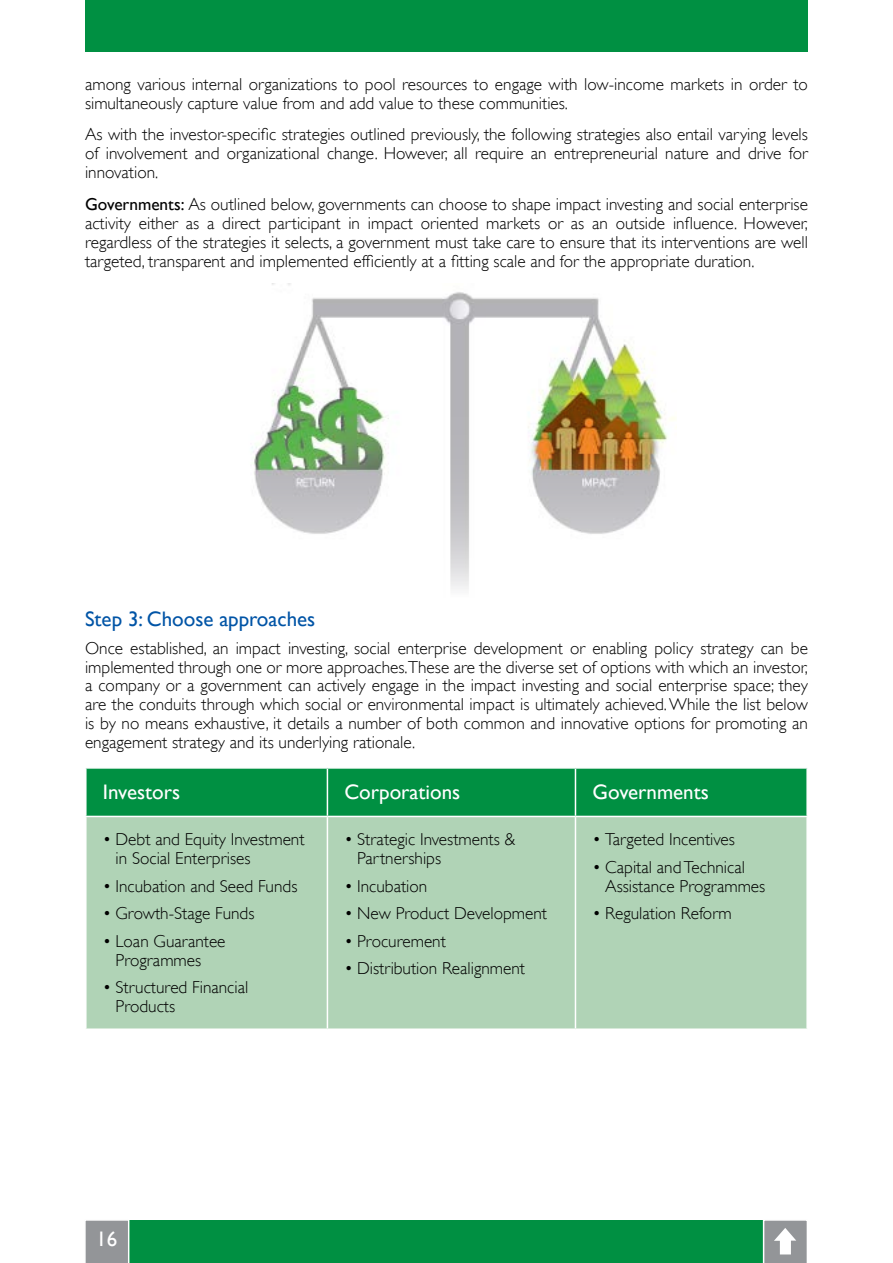
<style>
.page{position:relative;width:893px;height:1263px;background:#fff}
.page>*{position:absolute;margin:0;border:0;box-sizing:border-box;transform-origin:0 0}
.t1{font:21px "Gill Sans";color:#fff}
.t2{font:21px "Gill Sans";color:#0054a6}
.t3{font:300 17.25px/18.9px "Gill Sans";color:#000}
.s1{font-weight:400}
</style>
<div class="page">
<div style="left:85px;top:1220px;width:723px;height:43px;background:#009042"></div>
<div style="left:85px;top:0;width:723px;height:51px;background:#009042"></div>
<div style="left:87px;top:769px;width:719px;height:47px;background:#009042"></div>
<div style="left:87px;top:817px;width:719px;height:211px;background:#b0d3b6"></div>
<hr style="left:327px;top:769px;width:1px;height:47px;background:#fff">
<hr style="left:575px;top:769px;width:1px;height:47px;background:#fff">
<hr style="left:327px;top:817px;width:1px;height:211px;background:#fff">
<hr style="left:575px;top:817px;width:1px;height:211px;background:#fff">
<img style="left:252px;top:284px;width:424px;height:305px">
<div style="left:85px;top:1220px;width:44px;height:43px;background:#939598"></div>
<svg style="left:763px;top:1220px;width:45px;height:43px;background:#abadaf"></svg>
<p class="t3" style="left:85px;top:74px;width:724px">among various internal organizations to pool resources to engage with low-income markets in order to simultaneously capture value from and add value to these communities.</p>
<p class="t3" style="left:85px;top:125px;width:724px;text-align:justify">As with the investor-specific strategies outlined previously, the following strategies also entail varying levels of involvement and organizational change. However, all require an entrepreneurial nature and drive for innovation.</p>
<p class="t3" style="left:85px;top:195px;width:724px;text-align:right"><span class="s1">Governments:</span> As outlined below, governments can choose to shape impact investing and social enterprise influence. However,</p>
<p class="t3" style="left:85px;top:214px;width:724px">activity<br>regardless of the strategies it selects a, government must take care to ensure that its interventions are well targeted, transparent and implemented efficiently at a fitting scale and for the appropriate duration.</p>
<p class="t3" style="left:139px;top:214px;width:41px">either</p>
<p class="t3" style="left:222px;top:214px;width:40px">direct</p>
<p class="t3" style="left:269px;top:214px;width:73px">participant</p>
<p class="t3" style="left:348px;top:214px;width:13px">in</p>
<p class="t3" style="left:368px;top:214px;width:47px">impact</p>
<p class="t3" style="left:421px;top:214px;width:59px">oriented</p>
<p class="t3" style="left:486px;top:214px;width:55px">markets</p>
<p class="t3" style="left:616px;top:214px;width:51px">outside</p>
<p class="t3" style="left:186px;top:214px;width:15px">as</p>
<p class="t3" style="left:207px;top:214px;width:9px">a</p>
<p class="t3" style="left:548px;top:214px;width:17px">or</p>
<p class="t3" style="left:571px;top:214px;width:15px">as</p>
<p class="t3" style="left:592px;top:214px;width:17px">an</p>
<p class="t2" style="left:85px;top:607px;width:232px">Step 3: Choose approaches</p>
<p class="t3" style="left:85px;top:638px;width:724px;text-align:justify">Once established, an impact investing, social enterprise development or enabling policy strategy can be implemented through one or more approaches.These are the diverse set of options with which an investor, a company or a government can actively engage in the impact investing and social enterprise space; they are the conduits through which social or environmental impact is ultimately achieved.While the list below is by no means exhaustive it, details a number of both common and innovative options for promoting an engagement strategy and its underlying rationale.</p>
<p class="t1" style="left:592px;top:780px;width:118px">Governments</p>
<p class="t1" style="left:344px;top:780px;width:117px">Corporations</p>
<p class="t1" style="left:103px;top:780px;width:79px">Investors</p>
<p class="t3" style="left:116px;top:830px;width:191px;text-indent:-13px">• Debt and Equity Investment in Social Enterprises</p>
<p class="t3" style="left:103px;top:877px;width:196px">• Incubation and Seed Funds</p>
<p class="t3" style="left:103px;top:904px;width:153px">• Growth-Stage Funds</p>
<p class="t3" style="left:116px;top:931px;width:112px;text-indent:-13px">• Loan Guarantee<br>Programmes</p>
<p class="t3" style="left:116px;top:978px;width:134px;text-indent:-13px">• Structured Financial<br>Products</p>
<p class="t3" style="left:357px;top:830px;width:160px;text-indent:-13px">• Strategic Investments &amp;<br>Partnerships</p>
<p class="t3" style="left:344px;top:877px;width:84px">• Incubation</p>
<p class="t3" style="left:344px;top:904px;width:204px">• New Product Development</p>
<p class="t3" style="left:344px;top:931px;width:103px">• Procurement</p>
<p class="t3" style="left:344px;top:959px;width:182px">• Distribution Realignment</p>
<p class="t3" style="left:592px;top:830px;width:144px">• Targeted Incentives</p>
<p class="t3" style="left:605px;top:858px;width:162px;text-indent:-13px">• Capital andTechnical<br>Assistance Programmes</p>
<p class="t3" style="left:592px;top:904px;width:141px">• Regulation Reform</p>
<p class="t1" style="left:96px;top:1226px;width:22px">16</p>
</div>
